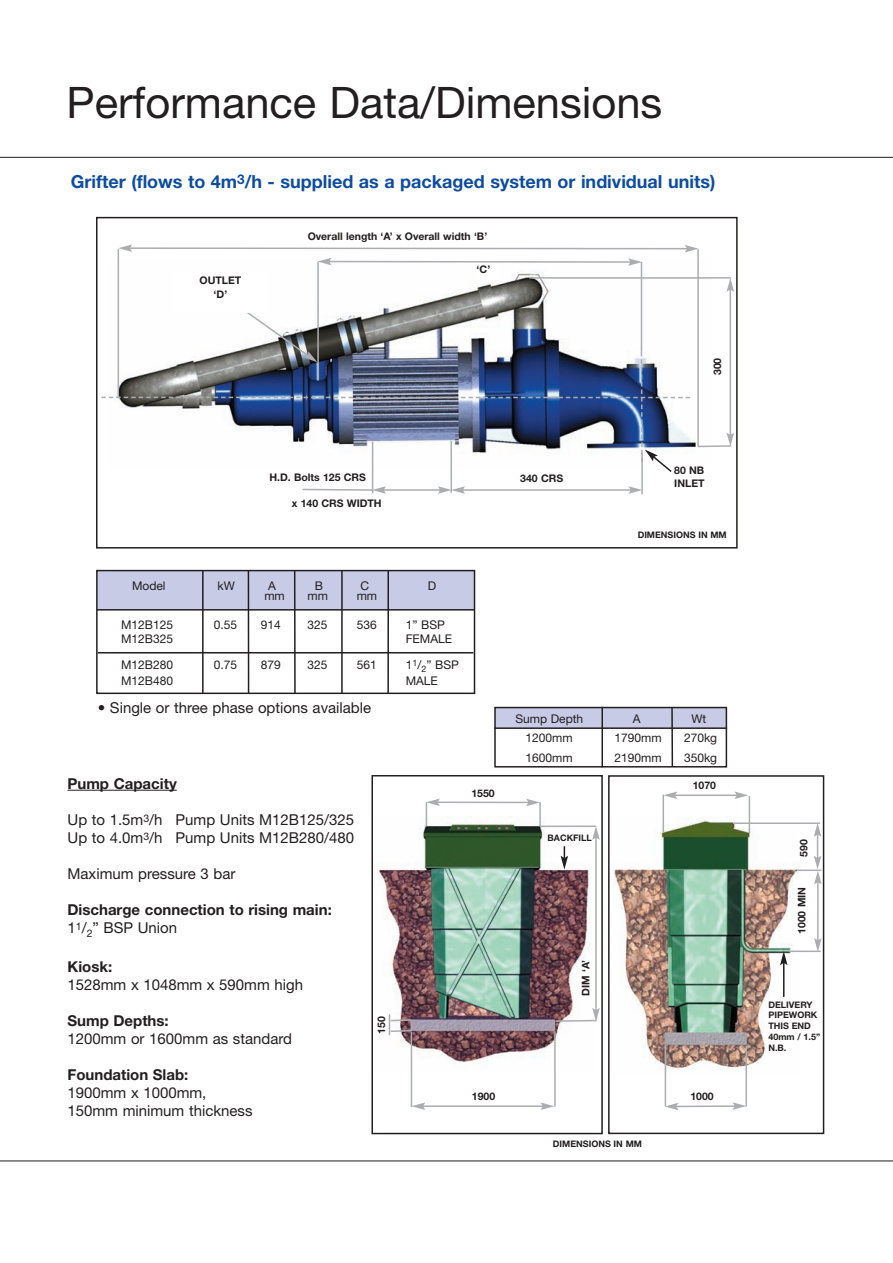
<style>
.page{position:relative;width:893px;height:1263px;background:#fff}
.page>*{position:absolute;margin:0;border:0;box-sizing:border-box;transform-origin:0 0}
.t1{font:43.5px "Helvetica Neue";color:#231f20}
.t2{font:700 18px "Helvetica Neue";color:#0d4da1}
.t3{font:15px/18.3px "Helvetica Neue";color:#231f20}
.t4{font:700 15px/18.3px "Helvetica Neue";color:#231f20}
.t5{font:12px "Helvetica Neue";color:#231f20}
.t6{font:700 10.5px/12.6px "Helvetica Neue";color:#231f20}
.t7{font:700 9px/10.8px "Helvetica Neue";color:#231f20}
.s1{font-weight:400}
</style>
<div class="page">
<img style="left:614px;top:816px;width:187px;height:257px">
<div style="left:608px;top:775px;width:216px;height:359px;border:2px solid #231f20"></div>
<div style="left:97px;top:571px;width:377px;height:38px;background:#c7cbe6"></div>
<div style="left:96px;top:570px;width:379px;height:124px;border:2px solid #231f20"></div>
<div style="left:495px;top:708px;width:231px;height:20px;background:#c7cbe6"></div>
<div style="left:494px;top:707px;width:233px;height:60px;border:2px solid #231f20"></div>
<hr style="left:0;top:1160px;width:893px;height:1px;background:#231f20">
<img style="left:378px;top:816px;width:213px;height:256px">
<div style="left:371px;top:775px;width:232px;height:359px;border:2px solid #231f20"></div>
<hr style="left:68px;top:790px;width:109px;height:1px;background:#231f20">
<img style="left:117px;top:258px;width:579px;height:190px">
<div style="left:96px;top:217px;width:642px;height:332px;border:2px solid #231f20"></div>
<div style="left:475px;top:264px;width:22px;height:15px;background:#fff"></div>
<div style="left:546px;top:833px;width:50px;height:13px;background:#fff"></div>
<div style="left:796px;top:885px;width:16px;height:50px;background:#fff"></div>
<div style="left:798px;top:834px;width:15px;height:24px;background:#fff"></div>
<div style="left:376px;top:1014px;width:14px;height:21px;background:#fff"></div>
<hr style="left:98px;top:652px;width:375px;height:1px;background:#231f20">
<hr style="left:97px;top:609px;width:377px;height:2px;background:#231f20">
<hr style="left:202px;top:570px;width:2px;height:123px;background:#231f20">
<hr style="left:248px;top:571px;width:1px;height:123px;background:#231f20">
<hr style="left:294px;top:571px;width:2px;height:123px;background:#231f20">
<hr style="left:341px;top:571px;width:2px;height:123px;background:#231f20">
<hr style="left:387px;top:570px;width:2px;height:124px;background:#231f20">
<hr style="left:494px;top:727px;width:233px;height:2px;background:#231f20">
<hr style="left:601px;top:707px;width:2px;height:60px;background:#231f20">
<hr style="left:671px;top:707px;width:2px;height:59px;background:#231f20">
<hr style="left:0;top:157px;width:893px;height:1px;background:#231f20">
<hr style="left:529px;top:277px;width:202px;height:2px;background:#abadb1">
<hr style="left:730px;top:289px;width:1px;height:146px;background:#abadb1">
<svg style="left:727px;top:278px;width:7px;height:14px"></svg>
<svg style="left:697px;top:433px;width:37px;height:15px"></svg>
<svg style="left:118px;top:244px;width:580px;height:8px"></svg>
<hr style="left:697px;top:249px;width:2px;height:197px;background:#abadb1">
<hr style="left:118px;top:249px;width:1px;height:148px;background:#abadb1">
<hr style="left:317px;top:262px;width:2px;height:119px;background:#abadb1">
<svg style="left:318px;top:258px;width:324px;height:8px"></svg>
<hr style="left:641px;top:262px;width:1px;height:90px;background:#abadb1">
<hr style="left:372px;top:441px;width:1px;height:52px;background:#abadb1">
<hr style="left:450px;top:441px;width:2px;height:52px;background:#abadb1">
<hr style="left:641px;top:453px;width:2px;height:41px;background:#abadb1">
<hr style="left:383px;top:489px;width:57px;height:2px;background:#abadb1">
<svg style="left:302px;top:486px;width:84px;height:8px"></svg>
<hr style="left:462px;top:489px;width:169px;height:2px;background:#abadb1">
<svg style="left:438px;top:486px;width:27px;height:8px"></svg>
<svg style="left:628px;top:486px;width:14px;height:8px"></svg>
<svg style="left:101px;top:298px;width:589px;height:176px"></svg>
<hr style="left:539px;top:802px;width:2px;height:24px;background:#abadb1">
<hr style="left:540px;top:825px;width:56px;height:2px;background:#abadb1">
<hr style="left:437px;top:801px;width:92px;height:2px;background:#abadb1">
<svg style="left:426px;top:798px;width:14px;height:28px"></svg>
<svg style="left:526px;top:799px;width:14px;height:7px"></svg>
<svg style="left:561px;top:846px;width:7px;height:23px"></svg>
<hr style="left:554px;top:1031px;width:2px;height:75px;background:#abadb1">
<hr style="left:411px;top:1032px;width:1px;height:75px;background:#abadb1">
<hr style="left:423px;top:1105px;width:120px;height:2px;background:#abadb1">
<svg style="left:411px;top:1102px;width:14px;height:8px"></svg>
<svg style="left:540px;top:1102px;width:14px;height:8px"></svg>
<svg style="left:389px;top:1014px;width:25px;height:21px"></svg>
<hr style="left:595px;top:837px;width:2px;height:173px;background:#abadb1">
<svg style="left:592px;top:826px;width:8px;height:14px"></svg>
<svg style="left:554px;top:1008px;width:46px;height:14px"></svg>
<hr style="left:662px;top:795px;width:2px;height:37px;background:#abadb1">
<hr style="left:749px;top:796px;width:1px;height:37px;background:#abadb1">
<hr style="left:675px;top:794px;width:62px;height:2px;background:#abadb1">
<svg style="left:663px;top:791px;width:14px;height:8px"></svg>
<svg style="left:734px;top:791px;width:14px;height:8px"></svg>
<hr style="left:797px;top:869px;width:24px;height:2px;background:#abadb1">
<hr style="left:733px;top:822px;width:87px;height:2px;background:#abadb1">
<hr style="left:665px;top:1045px;width:1px;height:61px;background:#abadb1">
<hr style="left:676px;top:1105px;width:59px;height:2px;background:#abadb1">
<svg style="left:665px;top:1103px;width:13px;height:7px"></svg>
<svg style="left:732px;top:1102px;width:14px;height:8px"></svg>
<hr style="left:745px;top:1046px;width:2px;height:60px;background:#abadb1">
<hr style="left:789px;top:950px;width:32px;height:2px;background:#abadb1">
<hr style="left:817px;top:882px;width:2px;height:59px;background:#abadb1">
<svg style="left:814px;top:823px;width:8px;height:61px"></svg>
<svg style="left:814px;top:938px;width:8px;height:14px"></svg>
<hr style="left:783px;top:962px;width:1px;height:35px;background:#231f20">
<svg style="left:780px;top:951px;width:7px;height:14px"></svg>
<div style="left:174px;top:273px;width:93px;height:40px;background:#fff"></div>
<h1 class="t1" style="left:67px;top:87px;width:597px">Performance Data/Dimensions</h1>
<p class="t2" style="left:71px;top:176px;width:646px">Grifter (flows to 4m<sup>3</sup>/h - supplied as a packaged system or individual units)</p>
<p class="t6" style="left:200px;top:274px;width:43px;line-height:14.1px;text-align:center">OUTLET ‘D’</p>
<p class="t6" style="left:308px;top:231px;width:181px">Overall length ‘A’ x Overall width ‘B’</p>
<p class="t6" style="left:477px;top:264px;width:15px">‘C’</p>
<p class="t6" style="left:269px;top:472px;width:98px">H.D. Bolts 125 CRS</p>
<p class="t6" style="left:520px;top:473px;width:44px">340 CRS</p>
<p class="t6" style="left:292px;top:498px;width:91px">x 140 CRS WIDTH</p>
<p class="t5" style="left:132px;top:581px;width:35px">Model</p>
<p class="t5" style="left:218px;top:581px;width:19px">kW</p>
<p class="t5" style="left:268px;top:581px;width:9px">A</p>
<p class="t5" style="left:315px;top:581px;width:10px">B</p>
<p class="t5" style="left:360px;top:581px;width:10px">C</p>
<p class="t5" style="left:428px;top:581px;width:10px">D</p>
<p class="t5" style="left:264px;top:591px;width:22px">mm</p>
<p class="t5" style="left:307px;top:591px;width:22px">mm</p>
<p class="t5" style="left:357px;top:591px;width:22px">mm</p>
<p class="t5" style="left:121px;top:620px;width:54px">M12B125</p>
<p class="t5" style="left:214px;top:620px;width:25px">0.55</p>
<p class="t5" style="left:261px;top:620px;width:22px">914</p>
<p class="t5" style="left:307px;top:620px;width:22px">325</p>
<p class="t5" style="left:357px;top:620px;width:22px">536</p>
<p class="t5" style="left:406px;top:620px;width:41px">1” BSP</p>
<p class="t5" style="left:121px;top:635px;width:54px">M12B325</p>
<p class="t5" style="left:406px;top:635px;width:48px">FEMALE</p>
<p class="t5" style="left:121px;top:660px;width:54px">M12B280</p>
<p class="t5" style="left:214px;top:660px;width:25px">0.75</p>
<p class="t5" style="left:261px;top:660px;width:22px">879</p>
<p class="t5" style="left:307px;top:660px;width:22px">325</p>
<p class="t5" style="left:357px;top:660px;width:22px">561</p>
<p class="t5" style="left:406px;top:660px;width:55px">1<sup>1</sup>/<sub>2</sub>” BSP</p>
<p class="t5" style="left:121px;top:677px;width:54px">M12B480</p>
<p class="t5" style="left:406px;top:677px;width:34px">MALE</p>
<p class="t6" style="left:712px;top:375px;width:19px;rotate:-90deg">300</p>
<p class="t6" style="left:674px;top:465px;width:32px">80 NB<br>INLET</p>
<p class="t7" style="left:638px;top:530px;width:91px">DIMENSIONS IN MM</p>
<p class="t3" style="left:98px;top:700px;width:275px">• Single or three phase options available</p>
<p class="t4" style="left:68px;top:775px;width:111px">Pump Capacity</p>
<p class="t3" style="left:68px;top:812px;width:288px">Up to 1.5m<sup>3</sup>/h Pump Units M12B125/325<br>Up to 4.0m<sup>3</sup>/h Pump Units M12B280/480</p>
<p class="t3" style="left:68px;top:866px;width:169px">Maximum pressure 3 bar</p>
<p class="t4" style="left:68px;top:902px;width:266px">Discharge connection to rising main:<br><span class="s1">1</span><sup>1</sup><span class="s1">/</span><sub>2</sub><span class="s1">” BSP Union</span></p>
<p class="t4" style="left:68px;top:959px;width:46px">Kiosk:</p>
<p class="t3" style="left:68px;top:977px;width:237px">1528mm x 1048mm x 590mm high</p>
<p class="t4" style="left:68px;top:1013px;width:103px">Sump Depths:</p>
<p class="t3" style="left:68px;top:1031px;width:226px">1200mm or 1600mm as standard</p>
<p class="t4" style="left:68px;top:1067px;width:122px">Foundation Slab:</p>
<p class="t3" style="left:68px;top:1085px;width:187px">1900mm x 1000mm,<br>150mm minimum thickness</p>
<p class="t6" style="left:376px;top:1033px;width:19px;rotate:-90deg">150</p>
<p class="t6" style="left:471px;top:788px;width:25px">1550</p>
<p class="t5" style="left:515px;top:714px;width:69px">Sump Depth</p>
<p class="t5" style="left:633px;top:714px;width:9px">A</p>
<p class="t5" style="left:691px;top:714px;width:16px">Wt</p>
<p class="t5" style="left:525px;top:734px;width:49px">1200mm</p>
<p class="t5" style="left:615px;top:734px;width:49px">1790mm</p>
<p class="t5" style="left:684px;top:734px;width:35px">270kg</p>
<p class="t5" style="left:525px;top:753px;width:49px">1600mm</p>
<p class="t5" style="left:615px;top:753px;width:49px">2190mm</p>
<p class="t5" style="left:684px;top:753px;width:35px">350kg</p>
<p class="t7" style="left:547px;top:834px;width:46px">BACKFILL</p>
<p class="t6" style="left:693px;top:780px;width:25px">1070</p>
<p class="t6" style="left:472px;top:1091px;width:25px">1900</p>
<p class="t6" style="left:580px;top:996px;width:37px;rotate:-90deg">DIM ‘A’</p>
<p class="t7" style="left:553px;top:1139px;width:91px">DIMENSIONS IN MM</p>
<p class="t6" style="left:690px;top:1091px;width:25px">1000</p>
<p class="t6" style="left:798px;top:856px;width:19px;rotate:-90deg">590</p>
<p class="t6" style="left:796px;top:934px;width:48px;rotate:-90deg">1000 MIN</p>
<p class="t7" style="left:768px;top:1000px;width:53px">DELIVERY<br>PIPEWORK<br>THIS END<br>40mm / 1.5”<br>N.B.</p>
</div>
